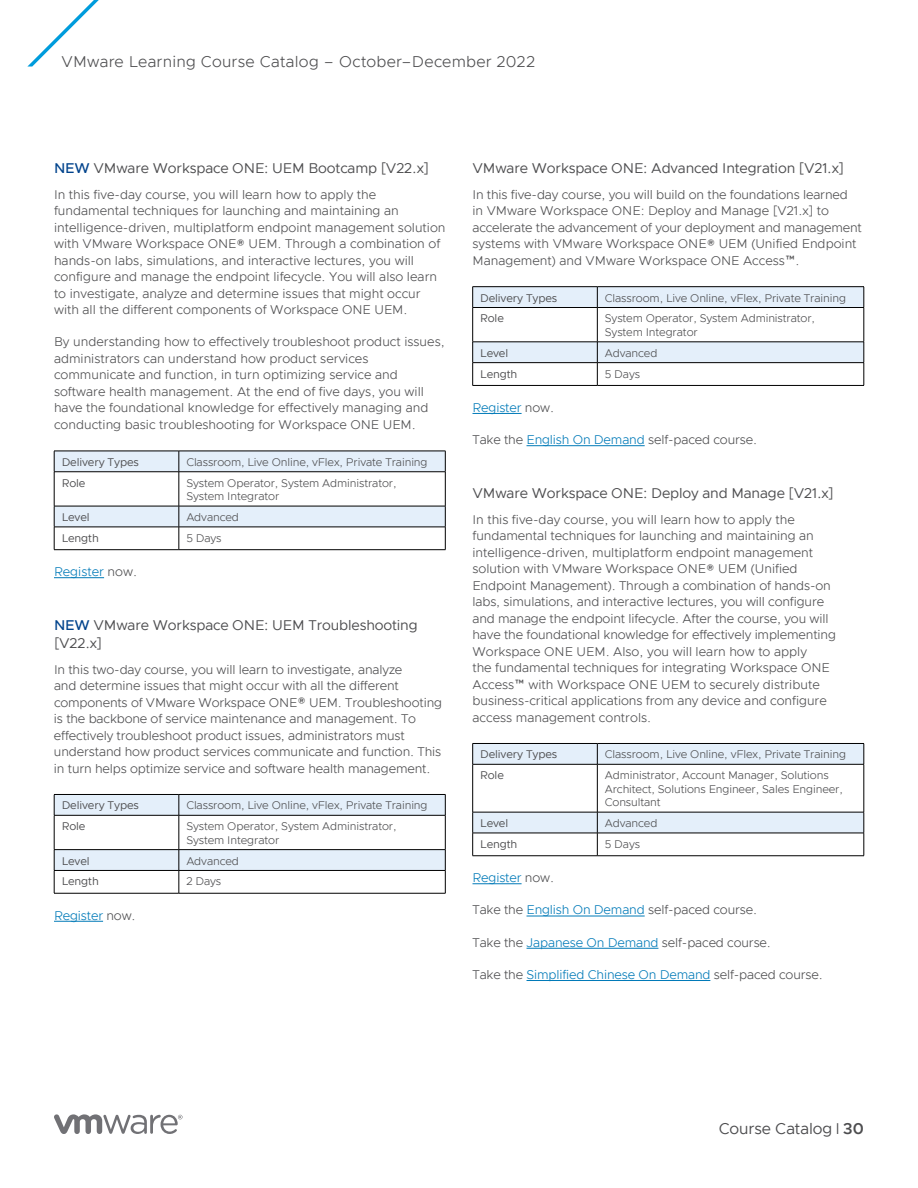
<style>
.page{position:relative;width:918px;height:1188px;background:#fff}
.page>*{position:absolute;margin:0;border:0;box-sizing:border-box;transform-origin:0 0}
.t1{font:300 15.75px "Metropolis";letter-spacing:.015em;color:#4d4d4f}
.t2{font:15.75px "Metropolis";letter-spacing:-.005em;color:#4d4d4f}
.t3{font:14.25px/18px "Metropolis";letter-spacing:-.01em;color:#4d4d4f}
.t4{font:300 12.75px/16.5px "Metropolis";color:#4d4d4f}
.t5{font:300 12.75px "Metropolis";letter-spacing:-.01em;color:#007ab8}
.t6{font:300 11.25px/13.5px "Metropolis";letter-spacing:-.01em;color:#4d4d4f}
.t7{font:11.25px "Metropolis";letter-spacing:-.01em;color:#4d4d4f}
.s1{font-weight:500;color:#00438c}
.s2{color:#4d4d4f}
.s3{color:#007ab8}
.s4{font-family:"Times"}
.s5{font-weight:600}
</style>
<div class="page">
<svg style="left:27px;top:0;width:72px;height:67px"></svg>
<hr style="left:54px;top:577px;width:50px;height:1px;background:#007ab8">
<hr style="left:54px;top:921px;width:49px;height:1px;background:#007ab8">
<svg style="left:54px;top:452px;width:392px;height:98px"></svg>
<hr style="left:54px;top:451px;width:125px;height:1px;background:#000">
<hr style="left:179px;top:451px;width:267px;height:1px;background:#000">
<hr style="left:54px;top:471px;width:125px;height:1px;background:#000">
<hr style="left:179px;top:471px;width:267px;height:1px;background:#000">
<hr style="left:179px;top:893px;width:267px;height:1px;background:#000">
<hr style="left:54px;top:893px;width:125px;height:1px;background:#000">
<svg style="left:54px;top:795px;width:392px;height:98px"></svg>
<hr style="left:54px;top:794px;width:125px;height:1px;background:#000">
<hr style="left:179px;top:794px;width:267px;height:1px;background:#000">
<hr style="left:54px;top:815px;width:125px;height:1px;background:#000">
<hr style="left:179px;top:815px;width:267px;height:1px;background:#000">
<hr style="left:472px;top:413px;width:50px;height:1px;background:#007ab8">
<hr style="left:527px;top:445px;width:118px;height:1px;background:#007ab8">
<hr style="left:472px;top:884px;width:50px;height:1px;background:#007ab8">
<hr style="left:527px;top:916px;width:118px;height:1px;background:#007ab8">
<hr style="left:527px;top:948px;width:131px;height:1px;background:#007ab8">
<hr style="left:527px;top:980px;width:183px;height:1px;background:#007ab8">
<hr style="left:597px;top:385px;width:267px;height:1px;background:#000">
<hr style="left:472px;top:385px;width:125px;height:1px;background:#000">
<svg style="left:472px;top:287px;width:393px;height:98px"></svg>
<hr style="left:472px;top:286px;width:125px;height:1px;background:#000">
<hr style="left:597px;top:286px;width:267px;height:1px;background:#000">
<hr style="left:472px;top:307px;width:125px;height:1px;background:#000">
<hr style="left:597px;top:307px;width:267px;height:1px;background:#000">
<svg style="left:472px;top:743px;width:393px;height:113px"></svg>
<hr style="left:472px;top:743px;width:125px;height:1px;background:#000">
<hr style="left:597px;top:743px;width:267px;height:1px;background:#000">
<hr style="left:472px;top:764px;width:125px;height:1px;background:#000">
<hr style="left:597px;top:764px;width:267px;height:1px;background:#000">
<svg style="left:54px;top:1114px;width:129px;height:20px"></svg>
<p class="t1" style="left:62px;top:52px;width:475px">VMware Learning Course Catalog – October–December 2022</p>
<p class="t3" style="left:54px;top:159px;width:377px"><span class="s1">NEW</span> VMware Workspace ONE: UEM Bootcamp [V22.x]</p>
<p class="t4" style="left:54px;top:186px;width:393px">In this five-day course, you will learn how to apply the fundamental techniques for launching and maintaining an intelligence-driven, multiplatform endpoint management solution with VMware Workspace ONE® UEM. Through a combination of hands-on labs, simulations, and interactive lectures, you will configure and manage the endpoint lifecycle. You will also learn to investigate, analyze and determine issues that might occur with all the different components of Workspace ONE UEM.</p>
<p class="t4" style="left:54px;top:334px;width:392px">By understanding how to effectively troubleshoot product issues, administrators can understand how product services communicate and function, in turn optimizing service and software health management. At the end of five days, you will have the foundational knowledge for effectively managing and conducting basic troubleshooting for Workspace ONE UEM.</p>
<p class="t7" style="left:62px;top:455px;width:79px">Delivery Types</p>
<p class="t6" style="left:186px;top:455px;width:243px">Classroom, Live Online, vFlex, Private Training</p>
<p class="t7" style="left:62px;top:476px;width:25px">Role</p>
<p class="t6" style="left:186px;top:476px;width:212px">System Operator, System Administrator,<br>System Integrator</p>
<p class="t7" style="left:62px;top:510px;width:30px">Level</p>
<p class="t6" style="left:186px;top:510px;width:54px">Advanced</p>
<p class="t7" style="left:62px;top:531px;width:39px">Length</p>
<p class="t6" style="left:186px;top:531px;width:37px">5 Days</p>
<p class="t5" style="left:54px;top:564px;width:85px">Register <span class="s2">now.</span></p>
<p class="t3" style="left:54px;top:616px;width:365px"><span class="s1">NEW</span> VMware Workspace ONE: UEM Troubleshooting [V22.x]</p>
<p class="t4" style="left:54px;top:661px;width:390px">In this two-day course, you will learn to investigate, analyze<br>and determine issues that might occur with all the different components of VMware Workspace ONE® UEM. Troubleshooting is the backbone of service maintenance and management. To effectively troubleshoot product issues, administrators must understand how product services communicate and function. This in turn helps optimize service and software health management.</p>
<p class="t7" style="left:62px;top:799px;width:79px">Delivery Types</p>
<p class="t6" style="left:186px;top:799px;width:243px">Classroom, Live Online, vFlex, Private Training</p>
<p class="t7" style="left:62px;top:819px;width:25px">Role</p>
<p class="t6" style="left:186px;top:820px;width:212px">System Operator, System Administrator,<br>System Integrator</p>
<p class="t7" style="left:62px;top:854px;width:30px">Level</p>
<p class="t6" style="left:186px;top:854px;width:54px">Advanced</p>
<p class="t7" style="left:62px;top:874px;width:39px">Length</p>
<p class="t6" style="left:186px;top:875px;width:36px">2 Days</p>
<p class="t5" style="left:54px;top:907px;width:83px">Register <span class="s2">now.</span></p>
<p class="t3" style="left:472px;top:159px;width:373px">VMware Workspace ONE: Advanced Integration [V21.x]</p>
<p class="t4" style="left:472px;top:186px;width:391px">In this five-day course, you will build on the foundations learned in VMware Workspace ONE: Deploy and Manage [V21.x] to accelerate the advancement of your deployment and management systems with VMware Workspace ONE® UEM (Unified Endpoint Management) and VMware Workspace ONE Access™.</p>
<p class="t7" style="left:480px;top:291px;width:79px">Delivery Types</p>
<p class="t6" style="left:605px;top:291px;width:243px">Classroom, Live Online, vFlex, Private Training</p>
<p class="t7" style="left:480px;top:312px;width:25px">Role</p>
<p class="t6" style="left:605px;top:312px;width:212px">System Operator, System Administrator,<br>System Integrator</p>
<p class="t7" style="left:480px;top:346px;width:30px">Level</p>
<p class="t6" style="left:605px;top:346px;width:54px">Advanced</p>
<p class="t7" style="left:480px;top:367px;width:39px">Length</p>
<p class="t6" style="left:605px;top:367px;width:37px">5 Days</p>
<p class="t5" style="left:472px;top:400px;width:83px">Register <span class="s2">now.</span></p>
<p class="t4" style="left:472px;top:431px;width:286px">Take the <span class="s3">English On Demand</span> self-paced course.</p>
<p class="t3" style="left:472px;top:484px;width:363px">VMware Workspace ONE: Deploy and Manage [V21.x]</p>
<p class="t4" style="left:472px;top:511px;width:365px">In this five-day course, you will learn how to apply the fundamental techniques for launching and maintaining an intelligence-driven, multiplatform endpoint management solution with VMware Workspace ONE® UEM (Unified Endpoint Management). Through a combination of hands-on labs, simulations, and interactive lectures, you will configure and manage the endpoint lifecycle. After the course, you will have the foundational knowledge for effectively implementing Workspace ONE UEM. Also, you will learn how to apply<br>the fundamental techniques for integrating Workspace ONE Access™ with Workspace ONE UEM to securely distribute business-critical applications from any device and configure access management controls.</p>
<p class="t7" style="left:480px;top:748px;width:79px">Delivery Types</p>
<p class="t6" style="left:605px;top:748px;width:243px">Classroom, Live Online, vFlex, Private Training</p>
<p class="t7" style="left:480px;top:768px;width:25px">Role</p>
<p class="t6" style="left:605px;top:769px;width:240px">Administrator, Account Manager, Solutions<br>Architect, Solutions Engineer, Sales Engineer,<br>Consultant</p>
<p class="t7" style="left:480px;top:816px;width:30px">Level</p>
<p class="t6" style="left:605px;top:816px;width:54px">Advanced</p>
<p class="t7" style="left:480px;top:837px;width:39px">Length</p>
<p class="t6" style="left:605px;top:837px;width:37px">5 Days</p>
<p class="t5" style="left:472px;top:870px;width:83px">Register <span class="s2">now.</span></p>
<p class="t4" style="left:472px;top:902px;width:286px">Take the <span class="s3">English On Demand</span> self-paced course.</p>
<p class="t4" style="left:472px;top:934px;width:300px">Take the <span class="s3">Japanese On Demand</span> self-paced course.</p>
<p class="t5" style="left:472px;top:967px;width:352px"><span class="s2">Take the</span> Simplified Chinese On Demand <span class="s2">self-paced course.</span></p>
<p class="t2" style="left:719px;top:1119px;width:147px">Course Catalog <span class="s4">|</span> <span class="s5">30</span></p>
</div>
